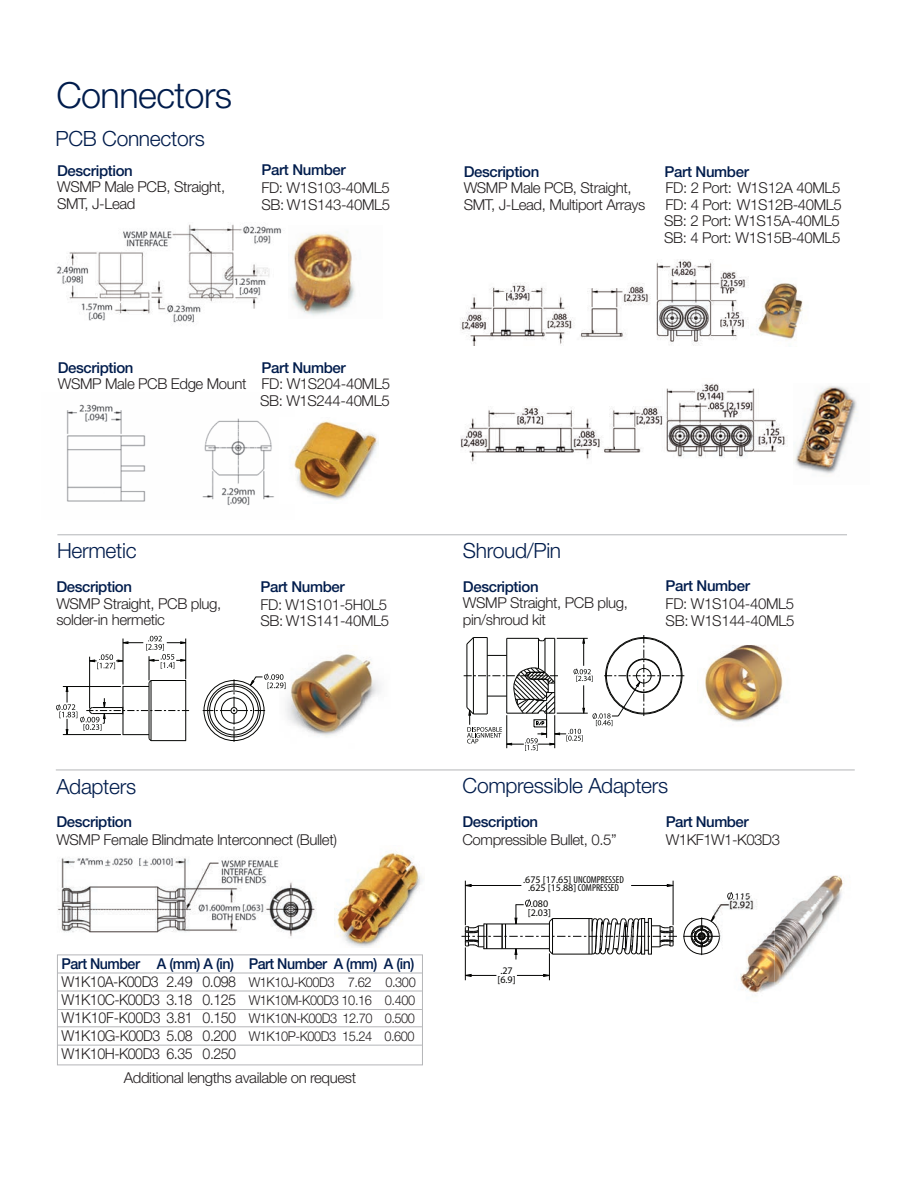
<style>
.page{position:relative;width:918px;height:1188px;background:#fff}
.page>*{position:absolute;margin:0;border:0;box-sizing:border-box;transform-origin:0 0}
.t1{font:300 36px "Helvetica Neue";letter-spacing:-.015em;color:#001c4c}
.t2{font:300 21px "Helvetica Neue";letter-spacing:-.015em;color:#001c4c}
.t3{font:300 15px/16.5px "Helvetica Neue";letter-spacing:-.025em;color:#231f20}
.t4{font:500 15px "Helvetica Neue";letter-spacing:-.025em;color:#001c4c}
.t5{font:300 15px/18px "Helvetica Neue";letter-spacing:-.025em;color:#231f20;text-align:justify;scale:.95 1}
.t6{font:500 15px "Helvetica Neue";letter-spacing:-.025em;color:#001c4c;scale:.95 1}
.t7{font:300 13.5px/18px "Helvetica Neue";letter-spacing:-.035em;color:#231f20;text-align:justify;scale:.95 1}
.t8{font:10.05px/8.9px "Myriad Pro";color:#050504}
.s1{font-stretch:condensed}
</style>
<div class="page">
<img style="left:290px;top:231px;width:65px;height:85px">
<img style="left:337px;top:852px;width:86px;height:96px">
<img style="left:285px;top:654px;width:96px;height:83px">
<img style="left:705px;top:645px;width:78px;height:77px">
<img style="left:66px;top:404px;width:208px;height:101px">
<img style="left:293px;top:420px;width:85px;height:80px">
<img style="left:794px;top:386px;width:63px;height:88px">
<img style="left:57px;top:224px;width:225px;height:99px">
<hr style="left:56px;top:770px;width:799px;height:1px;background:#b4b5b8">
<hr style="left:57px;top:534px;width:790px;height:1px;background:#b4b5b8">
<img style="left:460px;top:259px;width:287px;height:86px">
<img style="left:460px;top:383px;width:327px;height:79px">
<img style="left:58px;top:857px;width:258px;height:80px">
<svg style="left:203px;top:674px;width:82px;height:68px"></svg>
<svg style="left:56px;top:636px;width:133px;height:105px"></svg>
<svg style="left:464px;top:635px;width:220px;height:116px"></svg>
<hr style="left:57px;top:973px;width:365px;height:1px;background:#b4b5b8">
<hr style="left:57px;top:991px;width:365px;height:1px;background:#b4b5b8">
<hr style="left:57px;top:1009px;width:365px;height:1px;background:#b4b5b8">
<hr style="left:57px;top:1026px;width:365px;height:1px;background:#b4b5b8">
<hr style="left:57px;top:1045px;width:365px;height:1px;background:#b4b5b8">
<div style="left:57px;top:955px;width:366px;height:110px;border:1px solid #b4b5b8"></div>
<img style="left:756px;top:283px;width:47px;height:58px">
<svg style="left:464px;top:884px;width:8px;height:3px"></svg>
<svg style="left:666px;top:884px;width:7px;height:3px"></svg>
<hr style="left:465px;top:881px;width:1px;height:44px;background:#050504">
<hr style="left:631px;top:885px;width:42px;height:1px;background:#050504">
<hr style="left:465px;top:885px;width:56px;height:1px;background:#050504">
<hr style="left:673px;top:881px;width:1px;height:44px;background:#050504">
<svg style="left:683px;top:917px;width:28px;height:38px"></svg>
<svg style="left:461px;top:899px;width:216px;height:81px"></svg>
<img style="left:775px;top:875px;width:68px;height:111px">
<img style="left:711px;top:892px;width:64px;height:104px">
<h1 class="t1" style="left:56px;top:82px;width:177px">Connectors</h1>
<h2 class="t2" style="left:56px;top:131px;width:151px">PCB Connectors</h2>
<p class="t4" style="left:57px;top:165px;width:77px">Description</p>
<p class="t3" style="left:57px;top:180px;width:170px">WSMP Male PCB, Straight,<br>SMT, J-Lead</p>
<p class="t4" style="left:261px;top:165px;width:86px">Part Number</p>
<p class="t3" style="left:261px;top:181px;width:130px">FD: W1S103-40ML5<br>SB: W1S143-40ML5</p>
<p class="t4" style="left:58px;top:362px;width:77px">Description</p>
<p class="t4" style="left:262px;top:362px;width:86px">Part Number</p>
<p class="t3" style="left:58px;top:377px;width:334px;text-align:right">WSMP Male PCB Edge Mount FD: W1S204-40ML5<br>SB: W1S244-40ML5</p>
<h2 class="t2" style="left:57px;top:543px;width:81px">Hermetic</h2>
<p class="t4" style="left:56px;top:582px;width:77px">Description</p>
<p class="t3" style="left:56px;top:597px;width:167px">WSMP Straight, PCB plug, solder-in hermetic</p>
<p class="t4" style="left:260px;top:581px;width:86px">Part Number</p>
<p class="t3" style="left:260px;top:597px;width:130px">FD: W1S101-5H0L5<br>SB: W1S141-40ML5</p>
<p class="t4" style="left:464px;top:166px;width:77px">Description</p>
<p class="t4" style="left:665px;top:166px;width:86px">Part Number</p>
<p class="t3" style="left:464px;top:181px;width:170px">WSMP Male PCB, Straight,</p>
<p class="t3" style="left:666px;top:181px;width:176px">FD: 2 Port: W1S12A 40ML5</p>
<p class="t3" style="left:464px;top:197px;width:183px">SMT, J-Lead, Multiport Arrays</p>
<p class="t3" style="left:664px;top:197px;width:179px">FD: 4 Port: W1S12B-40ML5<br>SB: 2 Port: W1S15A-40ML5<br>SB: 4 Port: W1S15B-40ML5</p>
<h2 class="t2" style="left:463px;top:543px;width:100px">Shroud/Pin</h2>
<p class="t4" style="left:463px;top:581px;width:77px">Description</p>
<p class="t3" style="left:463px;top:596px;width:167px">WSMP Straight, PCB plug, pin/shroud kit</p>
<p class="t4" style="left:666px;top:581px;width:86px">Part Number</p>
<p class="t3" style="left:666px;top:597px;width:130px">FD: W1S104-40ML5<br>SB: W1S144-40ML5</p>
<h2 class="t2" style="left:56px;top:779px;width:81px">Adapters</h2>
<p class="t4" style="left:56px;top:816px;width:77px">Description</p>
<p class="t3" style="left:56px;top:833px;width:282px">WSMP Female Blindmate Interconnect (Bullet)</p>
<p class="t6" style="left:61px;top:958px;width:183px">Part Number A (mm) A (in)</p>
<p class="t5" style="left:61px;top:974px;width:186px">W1K10A-K00D3 2.49 0.098<br>W1K10C-K00D3 3.18 0.125<br>W1K10F-K00D3 3.81 0.150<br>W1K10G-K00D3 5.08 0.200<br>W1K10H-K00D3 6.35 0.250</p>
<p class="t6" style="left:249px;top:958px;width:176px">Part Number A (mm) A (in)</p>
<p class="t7" style="left:249px;top:974px;width:177px">W1K10J-K00D3 7.62 0.300<br>W1K10M-K00D3 10.16 0.400<br>W1K10N-K00D3 12.70 0.500<br>W1K10P-K00D3 15.24 0.600</p>
<p class="t3" style="left:124px;top:1070px;width:234px">Additional lengths available on request</p>
<h2 class="t2" style="left:463px;top:778px;width:207px">Compressible Adapters</h2>
<p class="t4" style="left:462px;top:816px;width:77px">Description</p>
<p class="t3" style="left:462px;top:833px;width:156px">Compressible Bullet, 0.5”</p>
<p class="t4" style="left:666px;top:816px;width:84px">Part Number</p>
<p class="t3" style="left:666px;top:833px;width:116px">W1KF1W1-K03D3</p>
<p class="t8" style="left:523px;top:876px;width:102px;text-align:center">.675 [17.65] <span class="s1">UNCOMPRESSED </span>.625 [15.88] <span class="s1">COMPRESSED</span></p>
<p class="t8" style="left:528px;top:900px;width:25px">.080 [2.03]</p>
<p class="t8" style="left:498px;top:967px;width:20px">.27 [6.9]</p>
<p class="t8" style="left:733px;top:893px;width:19px">.115</p>
</div>
